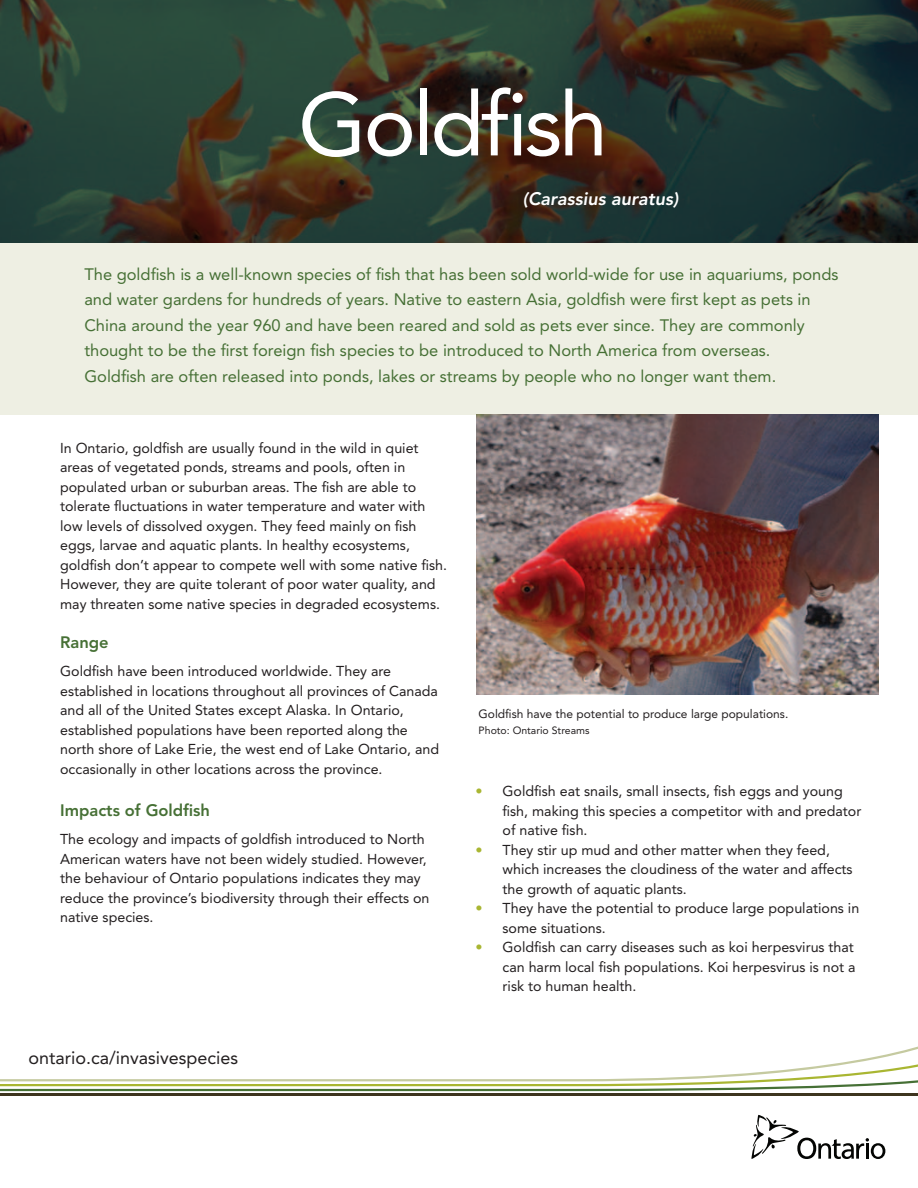
<style>
.page{position:relative;width:918px;height:1188px;background:#fff}
.page>*{position:absolute;margin:0;border:0;box-sizing:border-box;transform-origin:0 0}
.t1{font:88.5px "Avenir LT Std";letter-spacing:-.04em;color:#fff}
.t2{font:18px "Avenir LT Std";color:#231f20}
.t3{font:italic 800 18px "Avenir LT Std";color:#fff}
.t4{font:16.5px/25.5px "Avenir LT Std";color:#467035}
.t5{font:800 16.5px "Avenir LT Std";color:#467035}
.t6{font:14.25px/19.5px "Avenir LT Std";color:#231f20}
.t7{font:12px "Avenir LT Std";color:#231f20}
.t8{font:10.5px "Avenir LT Std";color:#231f20}
.s1{color:#a9b632}
</style>
<div class="page">
<div style="left:0;top:243px;width:918px;height:172px;background:#eeefe3"></div>
<svg style="left:0;top:0;width:918px;height:243px;background:#2d382c"></svg>
<svg style="left:752px;top:1115px;width:133px;height:44px"></svg>
<hr style="left:0;top:1094px;width:918px;height:2px;background:#3d351f">
<svg style="left:0;top:1046px;width:918px;height:45px"></svg>
<img style="left:476px;top:415px;width:403px;height:280px">
<p class="t1" style="left:298px;top:73px;width:311px">Goldfish</p>
<p class="t3" style="left:523px;top:188px;width:157px">(Carassius auratus)</p>
<p class="t4" style="left:84px;top:261px;width:756px">The goldfish is a well-known species of fish that has been sold world-wide for use in aquariums, ponds and water gardens for hundreds of years. Native to eastern Asia, goldfish were first kept as pets in China around the year 960 and have been reared and sold as pets ever since. They are commonly thought to be the first foreign fish species to be introduced to North America from overseas.</p>
<p class="t4" style="left:84px;top:363px;width:693px">Goldfish are often released into ponds, lakes or streams by people who no longer want them.</p>
<p class="t6" style="left:60px;top:438px;width:389px">In Ontario, goldfish are usually found in the wild in quiet areas of vegetated ponds, streams and pools, often in populated urban or suburban areas. The fish are able to tolerate fluctuations in water temperature and water with low levels of dissolved oxygen. They feed mainly on fish eggs, larvae and aquatic plants. In healthy ecosystems, goldfish don’t appear to compete well with some native fish.<br>However, they are quite tolerant of poor water quality, and may threaten some native species in degraded ecosystems.</p>
<p class="t5" style="left:60px;top:632px;width:50px">Range</p>
<p class="t6" style="left:60px;top:662px;width:380px">Goldfish have been introduced worldwide. They are established in locations throughout all provinces of Canada and all of the United States except Alaska. In Ontario, established populations have been reported along the north shore of Lake Erie, the west end of Lake Ontario, and occasionally in other locations across the province.</p>
<p class="t5" style="left:60px;top:800px;width:151px">Impacts of Goldfish</p>
<p class="t6" style="left:60px;top:830px;width:371px">The ecology and impacts of goldfish introduced to North American waters have not been widely studied. However, the behaviour of Ontario populations indicates they may reduce the province’s biodiversity through their effects on native species.</p>
<p class="t2" style="left:28px;top:1047px;width:211px">ontario.ca/invasivespecies</p>
<p class="t7" style="left:479px;top:707px;width:311px">Goldfish have the potential to produce large populations.</p>
<p class="t8" style="left:479px;top:725px;width:112px">Photo: Ontario Streams</p>
<p class="t6" style="left:503px;top:782px;width:360px;text-indent:-27px"><span class="s1">•</span> Goldfish eat snails, small insects, fish eggs and young fish, making this species a competitor with and predator of native fish.</p>
<p class="t6" style="left:503px;top:840px;width:352px;text-indent:-27px"><span class="s1">•</span> They stir up mud and other matter when they feed, which increases the cloudiness of the water and affects the growth of aquatic plants.</p>
<p class="t6" style="left:503px;top:899px;width:358px;text-indent:-27px"><span class="s1">•</span> They have the potential to produce large populations in some situations.</p>
<p class="t6" style="left:503px;top:938px;width:355px;text-align:justify;text-indent:-27px"><span class="s1">•</span> Goldfish can carry diseases such as koi herpesvirus that can harm local fish populations. Koi herpesvirus is not a risk to human health.</p>
</div>
